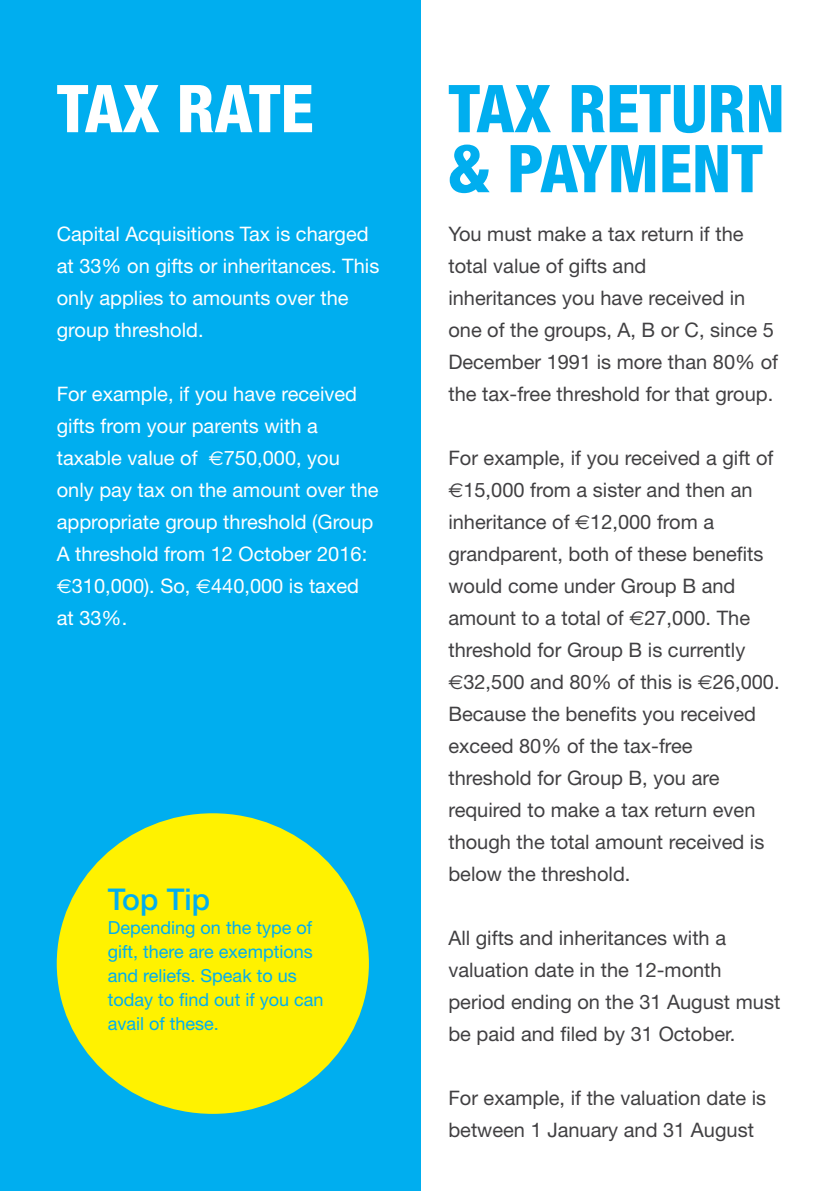
<style>
.page{position:relative;width:840px;height:1191px;background:#fff}
.page>*{position:absolute;margin:0;border:0;box-sizing:border-box;transform-origin:0 0}
.t1{font:800 condensed 66px/60px "Helvetica Neue LT Std";color:#00aeef}
.t2{font:800 condensed 66px "Helvetica Neue LT Std";color:#fff}
.t3{font:500 30px "Helvetica Neue LT Std";color:#00aeef}
.t4{font:20px/32px "Helvetica Neue LT Std";color:#414042}
.t5{font:20px/32px "Helvetica Neue LT Std";color:#fff}
.t6{font:18px/24px "Helvetica Neue LT Std";color:#00aeef}
.s1{font-family:"Euro Sans"}
</style>
<div class="page">
<div style="left:0;top:0;width:420px;height:1191px;background:#00aeef"></div>
<div style="left:57px;top:813px;width:312px;height:300px;background:#fff200;border-radius:50%"></div>
<h1 class="t2" style="left:57px;top:68px;width:258px">TAX RATE</h1>
<p class="t5" style="left:57px;top:218px;width:324px">Capital Acquisitions Tax is charged at 33% on gifts or inheritances. This only applies to amounts over the group threshold.</p>
<p class="t5" style="left:57px;top:378px;width:323px">For example, if you have received gifts from your parents with a taxable value of <span class="s1">€</span>750,000, you only pay tax on the amount over the appropriate group threshold (Group<br>A threshold from 12 October 2016: <span class="s1">€</span>310,000). So, <span class="s1">€</span>440,000 is taxed at 33%.</p>
<h2 class="t3" style="left:108px;top:881px;width:104px">Top Tip</h2>
<p class="t6" style="left:108px;top:915px;width:217px">Depending on the type of gift, there are exemptions and reliefs. Speak to us today to find out if you can avail of these.</p>
<h1 class="t1" style="left:448px;top:78px;width:338px">TAX RETURN &amp; PAYMENT</h1>
<p class="t4" style="left:448px;top:218px;width:331px">You must make a tax return if the total value of gifts and<br>inheritances you have received in one of the groups, A, B or C, since 5<br>December 1991 is more than 80% of the tax-free threshold for that group.</p>
<p class="t4" style="left:448px;top:442px;width:332px">For example, if you received a gift of <span class="s1">€</span>15,000 from a sister and then an inheritance of <span class="s1">€</span>12,000 from a grandparent, both of these benefits would come under Group B and amount to a total of <span class="s1">€</span>27,000. The threshold for Group B is currently <span class="s1">€</span>32,500 and 80% of this is <span class="s1">€</span>26,000.<br>Because the benefits you received exceed 80% of the tax-free threshold for Group B, you are required to make a tax return even though the total amount received is below the threshold.</p>
<p class="t4" style="left:448px;top:922px;width:333px">All gifts and inheritances with a valuation date in the 12-month period ending on the 31 August must be paid and filed by 31 October.</p>
<p class="t4" style="left:448px;top:1082px;width:319px">For example, if the valuation date is between 1 January and 31 August</p>
</div>
